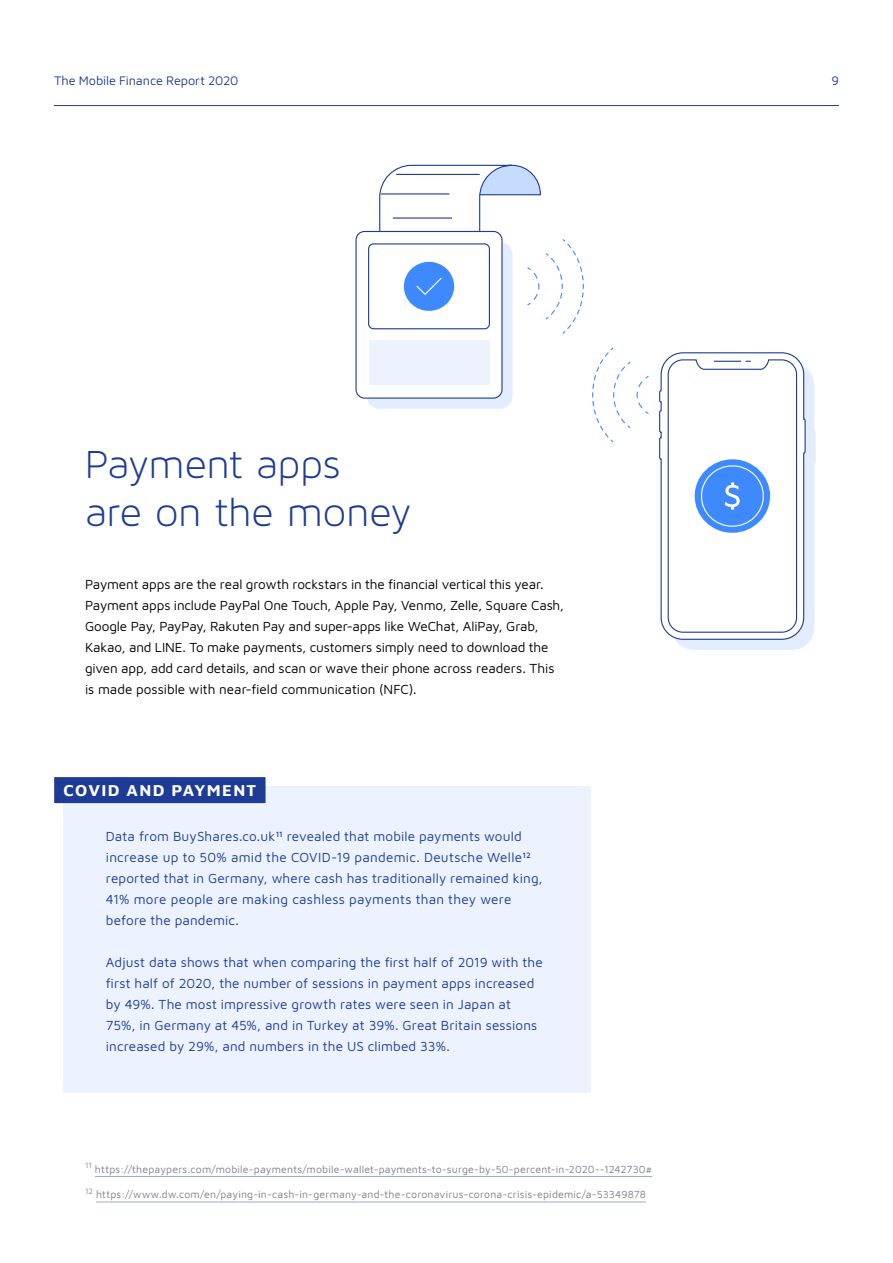
<style>
.page{position:relative;width:893px;height:1263px;background:#fff}
.page>*{position:absolute;margin:0;border:0;box-sizing:border-box;transform-origin:0 0}
.t1{font:42px/48px "Maven Pro Light 300";letter-spacing:-.005em;color:#1e3c96}
.t2{font:700 16.5px "Maven Pro";letter-spacing:.08em;color:#fff}
.t3{font:13.5px/21px "Maven Pro";letter-spacing:.01em;color:#1e3c96}
.t4{font:13.5px/21px "Maven Pro";letter-spacing:-.01em;color:#000}
.t5{font:12.75px "Maven Pro";letter-spacing:-.01em;color:#1e3c96}
.t6{font:10.5px "Maven Pro";letter-spacing:.02em;color:#7d7e90}
</style>
<div class="page">
<hr style="left:54px;top:105px;width:785px;height:1px;background:#1e3c96">
<div style="left:64px;top:787px;width:527px;height:306px;background:#ecf3ff"></div>
<div style="left:54px;top:777px;width:212px;height:26px;background:#1e3c96;border:1px solid #1e3c96"></div>
<hr style="left:95px;top:1176px;width:557px;height:1px;background:#9daabc">
<hr style="left:96px;top:1202px;width:550px;height:1px;background:#9daabc">
<svg style="left:659px;top:352px;width:157px;height:298px"></svg>
<div style="left:367px;top:242px;width:146px;height:167px;background:#e2edff;border-radius:13px"></div>
<div style="left:356px;top:231px;width:146px;height:167px;background:#fff;border-radius:9px"></div>
<div style="left:355px;top:231px;width:148px;height:168px;border:1px solid #1e3c96;border-radius:9px"></div>
<div style="left:369px;top:340px;width:120px;height:45px;background:#ecf3ff"></div>
<svg style="left:592px;top:347px;width:57px;height:95px"></svg>
<svg style="left:379px;top:164px;width:205px;height:171px"></svg>
<p class="t5" style="left:54px;top:72px;width:186px">The Mobile Finance Report 2020</p>
<p class="t5" style="left:831px;top:72px;width:9px">9</p>
<h1 class="t1" style="left:85px;top:440px;width:327px">Payment apps<br>are on the money</h1>
<p class="t4" style="left:85px;top:573px;width:481px">Payment apps are the real growth rockstars in the financial vertical this year.<br>Payment apps include PayPal One Touch, Apple Pay, Venmo, Zelle, Square Cash, Google Pay, PayPay, Rakuten Pay and super-apps like WeChat, AliPay, Grab, Kakao, and LINE. To make payments, customers simply need to download the given app, add card details, and scan or wave their phone across readers. This is made possible with near-field communication (NFC).</p>
<p class="t2" style="left:64px;top:778px;width:194px">COVID AND PAYMENT</p>
<p class="t3" style="left:106px;top:825px;width:438px">Data from BuyShares.co.uk<sup>11</sup> revealed that mobile payments would increase up to 50% amid the COVID-19 pandemic. Deutsche Welle<sup>12 </sup>reported that in Germany, where cash has traditionally remained king, 41% more people are making cashless payments than they were before the pandemic.</p>
<p class="t3" style="left:106px;top:951px;width:438px">Adjust data shows that when comparing the first half of 2019 with the first half of 2020, the number of sessions in payment apps increased by 49%. The most impressive growth rates were seen in Japan at 75%, in Germany at 45%, and in Turkey at 39%. Great Britain sessions increased by 29%, and numbers in the US climbed 33%.</p>
<p class="t6" style="left:85px;top:1162px;width:569px"><sup>11</sup> https://thepaypers.com/mobile-payments/mobile-wallet-payments-to-surge-by-50-percent-in-2020--1242730#</p>
<p class="t6" style="left:85px;top:1187px;width:562px"><sup>12</sup> https://www.dw.com/en/paying-in-cash-in-germany-and-the-coronavirus-corona-crisis-epidemic/a-53349878</p>
</div>
